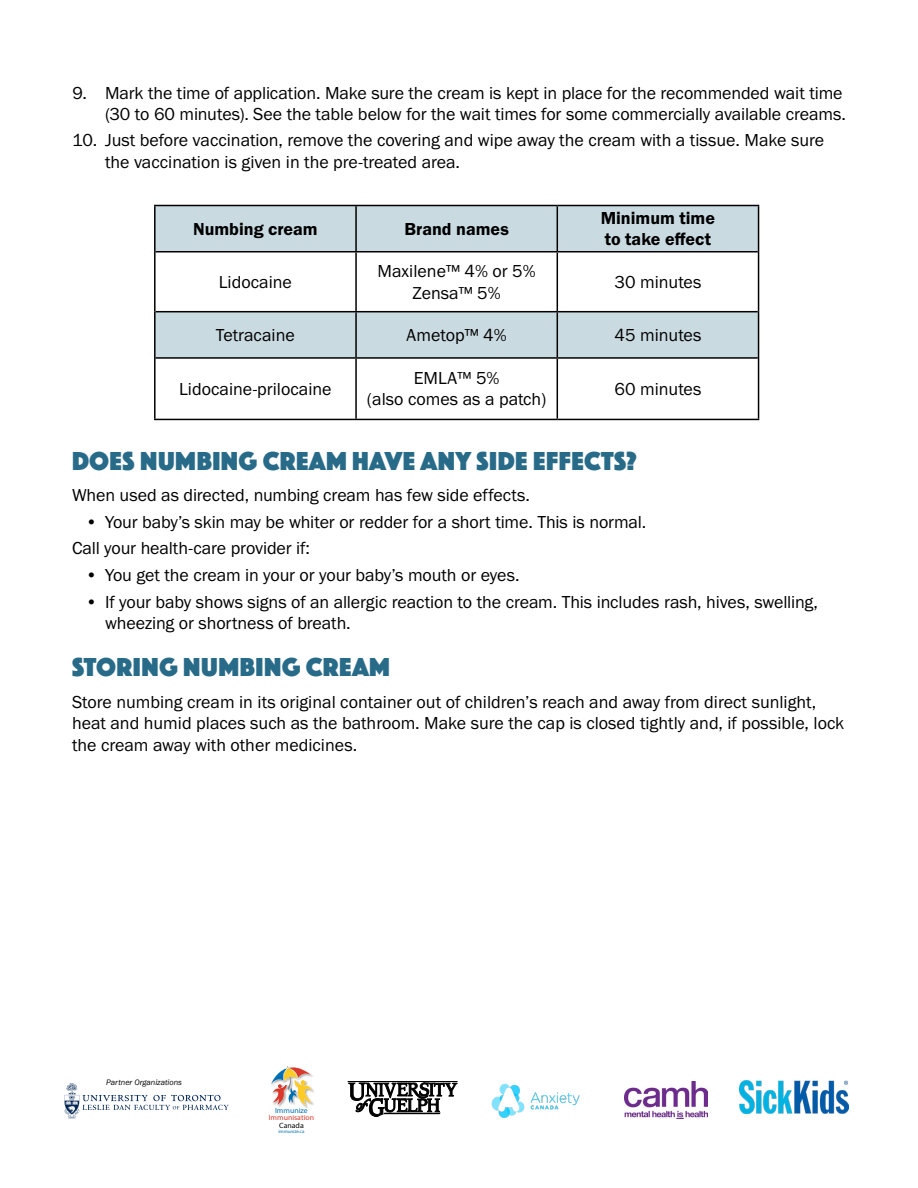
<style>
.page{position:relative;width:918px;height:1188px;background:#fff}
.page>*{position:absolute;margin:0;border:0;box-sizing:border-box;transform-origin:0 0}
.Paragraph_Style_1{font:27px "Phosphate Solid";letter-spacing:.015em;color:#286b89}
.t1{font:18px/21.6px "Franklin Gothic URW Boo";letter-spacing:-.005em;color:#000}
.t2{font:18px/21.6px "Franklin Gothic URW Dem";color:#000}
.t3{font:8.25px "Franklin Gothic URW Boo Ita";color:#000}
.t4{font:7.65px/7.6px "Myriad Pro";color:#da382a;text-align:center}
.t5{font:4.8px "Myriad Pro";color:#006eb2}
.s1{color:#006eb2}
.s2{color:#000}
</style>
<div class="page">
<svg style="left:156px;top:206px;width:602px;height:151px;fill:#c9dae1"></svg>
<hr style="left:154px;top:205px;width:202px;height:1px;background:#000">
<hr style="left:154px;top:206px;width:2px;height:46px;background:#000">
<hr style="left:356px;top:205px;width:201px;height:1px;background:#000">
<hr style="left:557px;top:205px;width:202px;height:1px;background:#000">
<hr style="left:758px;top:206px;width:1px;height:46px;background:#000">
<hr style="left:154px;top:252px;width:2px;height:60px;background:#000">
<hr style="left:758px;top:252px;width:1px;height:60px;background:#000">
<hr style="left:154px;top:312px;width:2px;height:46px;background:#000">
<hr style="left:758px;top:312px;width:1px;height:46px;background:#000">
<hr style="left:154px;top:358px;width:2px;height:61px;background:#000">
<hr style="left:758px;top:358px;width:1px;height:61px;background:#000">
<hr style="left:154px;top:419px;width:202px;height:1px;background:#000">
<hr style="left:356px;top:419px;width:201px;height:1px;background:#000">
<hr style="left:557px;top:419px;width:202px;height:1px;background:#000">
<hr style="left:355px;top:206px;width:2px;height:45px;background:#000">
<hr style="left:557px;top:206px;width:1px;height:45px;background:#000">
<hr style="left:156px;top:251px;width:200px;height:2px;background:#000">
<hr style="left:356px;top:251px;width:201px;height:2px;background:#000">
<hr style="left:355px;top:253px;width:2px;height:58px;background:#000">
<hr style="left:557px;top:251px;width:201px;height:2px;background:#000">
<hr style="left:557px;top:253px;width:1px;height:58px;background:#000">
<hr style="left:156px;top:311px;width:200px;height:1px;background:#000">
<hr style="left:356px;top:311px;width:201px;height:1px;background:#000">
<hr style="left:355px;top:312px;width:2px;height:45px;background:#000">
<hr style="left:557px;top:311px;width:201px;height:1px;background:#000">
<hr style="left:557px;top:312px;width:1px;height:45px;background:#000">
<hr style="left:156px;top:357px;width:200px;height:2px;background:#000">
<hr style="left:356px;top:357px;width:201px;height:2px;background:#000">
<hr style="left:355px;top:359px;width:2px;height:60px;background:#000">
<hr style="left:557px;top:357px;width:201px;height:2px;background:#000">
<hr style="left:557px;top:359px;width:1px;height:60px;background:#000">
<svg style="left:65px;top:1083px;width:164px;height:36px"></svg>
<svg style="left:271px;top:1066px;width:43px;height:41px"></svg>
<img style="left:491px;top:1083px;width:89px;height:35px">
<img style="left:625px;top:1082px;width:83px;height:37px">
<svg style="left:348px;top:1081px;width:110px;height:36px"></svg>
<img style="left:740px;top:1081px;width:109px;height:33px">
<p class="t1" style="left:72px;top:82px;width:775px;text-align:right">9. Mark the time of application. Make sure the cream is kept in place for the recommended wait time (30 to 60 minutes). See the table below for the wait times for some commercially available creams.</p>
<p class="t1" style="left:105px;top:129px;width:721px;text-indent:-33px">10. Just before vaccination, remove the covering and wipe away the cream with a tissue. Make sure the vaccination is given in the pre-treated area.</p>
<p class="t2" style="left:193px;top:218px;width:126px">Numbing cream</p>
<p class="t2" style="left:404px;top:218px;width:106px">Brand names</p>
<p class="t2" style="left:601px;top:207px;width:116px">Minimum time to take effect</p>
<p class="t1" style="left:219px;top:271px;width:75px">Lidocaine</p>
<p class="t1" style="left:378px;top:260px;width:160px">Maxilene™ 4% or 5%</p>
<p class="t1" style="left:413px;top:281px;width:90px">Zensa™ 5%</p>
<p class="t1" style="left:614px;top:271px;width:88px">30 minutes</p>
<p class="t1" style="left:216px;top:324px;width:80px">Tetracaine</p>
<p class="t1" style="left:407px;top:324px;width:102px">Ametop™ 4%</p>
<p class="t1" style="left:614px;top:324px;width:88px">45 minutes</p>
<p class="t1" style="left:179px;top:378px;width:154px">Lidocaine-prilocaine</p>
<p class="t1" style="left:367px;top:367px;width:181px;text-align:center">EMLA™ 5%<br>(also comes as a patch)</p>
<p class="t1" style="left:614px;top:378px;width:88px">60 minutes</p>
<p class="Paragraph_Style_1" style="left:72px;top:442px;width:566px">DOES NUMBING CREAM HAVE ANY SIDE EFFECTS?</p>
<p class="t1" style="left:72px;top:484px;width:460px">When used as directed, numbing cream has few side effects.</p>
<p class="t1" style="left:86px;top:511px;width:562px">• Your baby’s skin may be whiter or redder for a short time. This is normal.</p>
<p class="t1" style="left:72px;top:537px;width:240px">Call your health-care provider if:</p>
<p class="t1" style="left:86px;top:564px;width:436px">• You get the cream in your or your baby’s mouth or eyes.</p>
<p class="t1" style="left:105px;top:590px;width:714px;text-indent:-20px">• If your baby shows signs of an allergic reaction to the cream. This includes rash, hives, swelling, wheezing or shortness of breath.</p>
<p class="Paragraph_Style_1" style="left:72px;top:648px;width:319px">STORING NUMBING CREAM</p>
<p class="t1" style="left:72px;top:691px;width:746px">Store numbing cream in its original container out of children’s reach and away from direct sunlight,</p>
<p class="t1" style="left:72px;top:712px;width:774px">heat and humid places such as the bathroom. Make sure the cap is closed tightly and, if possible, lock the cream away with other medicines.</p>
<p class="t3" style="left:106px;top:1077px;width:77px">Partner Organizations</p>
<p class="t4" style="left:269px;top:1106px;width:47px"><span class="s1">Immunize<br></span>Immunisation<br><span class="s2">Canada</span></p>
<p class="t5" style="left:279px;top:1128px;width:27px">immunize.ca</p>
</div>
